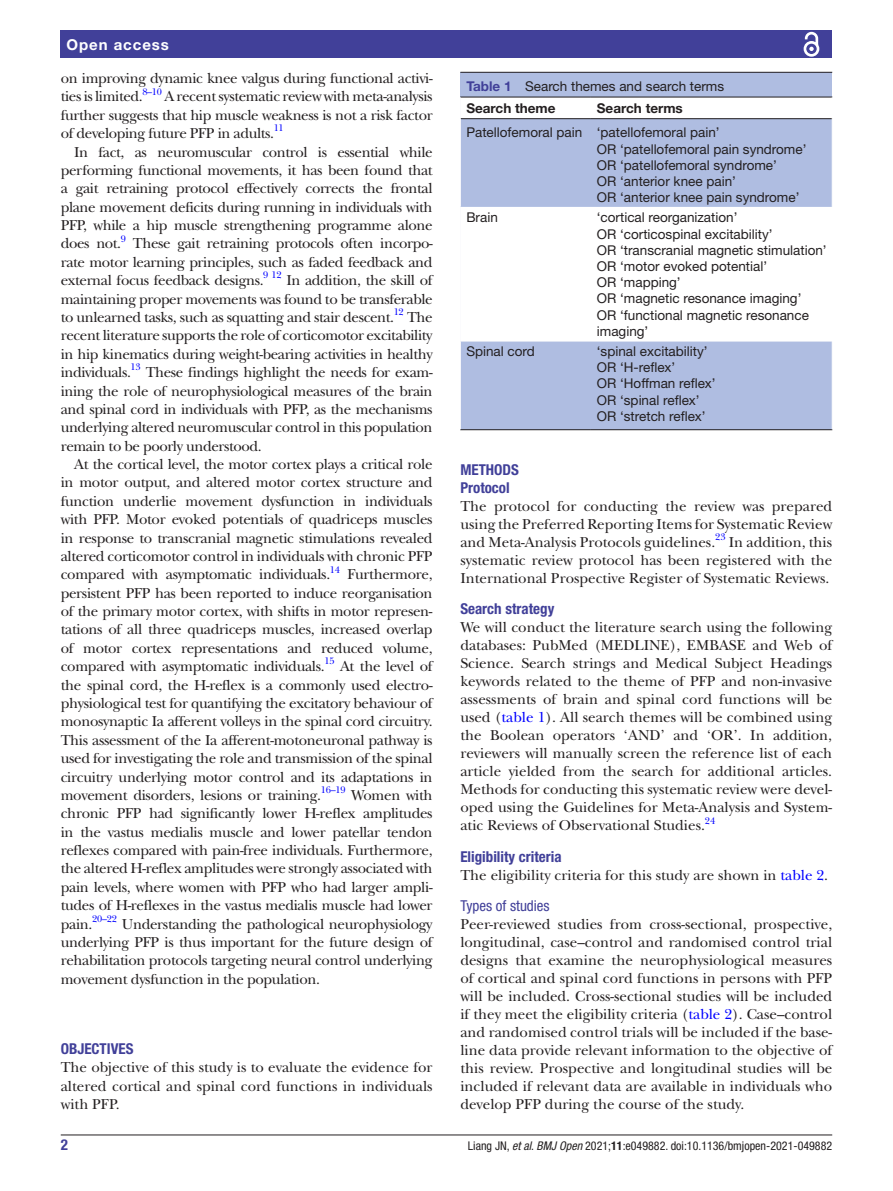
<style>
.page{position:relative;width:893px;height:1191px;background:#fff}
.page>*{position:absolute;margin:0;border:0;box-sizing:border-box;transform-origin:0 0}
.t1{font:15px/18.3px "New Baskerville";letter-spacing:-.02em;color:#231f20;text-align:justify}
.t2{font:700 condensed 15px/18px "Helvetica Neue LT Std";color:#414099}
.t3{font:15px "New Baskerville";color:#231f20}
.t4{font:condensed 15px "Helvetica Neue LT Std";color:#414099}
.t5{font:700 15px "Helvetica Neue LT Std";letter-spacing:.065em;color:#fff}
.t6{font:13.5px/16.2px "Helvetica Neue LT Std";color:#231f20}
.t7{font:700 13.5px "Helvetica Neue LT Std";color:#231f20}
.t8{font:condensed 12px "Helvetica Neue LT Std";color:#231f20}
.t9{font:9.9px "New Baskerville";letter-spacing:-.02em;color:#00f}
.s1{font-weight:700;color:#414099}
.s2{font-weight:700}
.s3{color:#00f}
.s4{font-style:italic}
</style>
<div class="page">
<hr style="left:61px;top:1134px;width:771px;height:1px;background:#231f20">
<div style="left:61px;top:31px;width:771px;height:27px;background:#414099"></div>
<svg style="left:803px;top:31px;width:17px;height:26px"></svg>
<div style="left:460px;top:73px;width:372px;height:357px;background:#afbde1"></div>
<hr style="left:460px;top:72px;width:372px;height:1px;background:#231f20">
<div style="left:461px;top:98px;width:371px;height:20px;background:#fff"></div>
<svg style="left:461px;top:119px;width:371px;height:310px"></svg>
<hr style="left:460px;top:97px;width:131px;height:1px;background:#231f20">
<hr style="left:460px;top:118px;width:131px;height:1px;background:#231f20">
<hr style="left:591px;top:97px;width:241px;height:1px;background:#231f20">
<hr style="left:591px;top:118px;width:241px;height:1px;background:#231f20">
<hr style="left:460px;top:429px;width:131px;height:1px;background:#231f20">
<hr style="left:591px;top:429px;width:241px;height:1px;background:#231f20">
<svg style="left:460px;top:97px;width:1px;height:22px"></svg>
<hr style="left:460px;top:119px;width:1px;height:88px;background:#fff">
<hr style="left:460px;top:207px;width:1px;height:135px;background:#fff">
<hr style="left:460px;top:342px;width:1px;height:87px;background:#fff">
<p class="t5" style="left:66px;top:35px;width:104px">Open access</p>
<p class="t1" style="left:61px;top:69px;width:373px">on improving dynamic knee valgus during functional activi&shy;ties is limited.</p>
<p class="t9" style="left:142px;top:86px;width:21px">8–10</p>
<p class="t1" style="left:61px;top:87px;width:373px;text-indent:104px">A recent systematic review with meta-analysis further suggests that hip muscle weakness is not a risk factor of developing future PFP in adults.</p>
<p class="t9" style="left:274px;top:122px;width:12px">11</p>
<p class="t1" style="left:61px;top:143px;width:373px;text-indent:14px">In fact, as neuromuscular control is essential while performing functional movements, it has been found that a gait retraining protocol effectively corrects the frontal plane movement deficits during running in individuals with PFP, while a hip muscle strengthening programme alone does not.</p>
<p class="t9" style="left:121px;top:233px;width:7px">9</p>
<p class="t1" style="left:61px;top:234px;width:373px;text-indent:72px">These gait retraining protocols often incorpo&shy;rate motor learning principles, such as faded feedback and external focus feedback designs.</p>
<p class="t9" style="left:263px;top:269px;width:20px">9 12</p>
<p class="t1" style="left:61px;top:271px;width:373px;text-indent:226px">In addition, the skill of maintaining proper movements was found to be transferable to unlearned tasks, such as squatting and stair descent.</p>
<p class="t9" style="left:394px;top:306px;width:12px">12</p>
<p class="t1" style="left:61px;top:308px;width:373px;text-indent:346px">The recent literature supports the role of corticomotor excitability in hip kinematics during weight-bearing activities in healthy individuals.</p>
<p class="t9" style="left:131px;top:361px;width:12px">13</p>
<p class="t1" style="left:61px;top:363px;width:373px;text-indent:85px">These findings highlight the needs for exam&shy;ining the role of neurophysiological measures of the brain and spinal cord in individuals with PFP, as the mechanisms underlying altered neuromuscular control in this population remain to be poorly understood.</p>
<p class="t1" style="left:61px;top:455px;width:373px;text-indent:14px">At the cortical level, the motor cortex plays a critical role in motor output, and altered motor cortex structure and function underlie movement dysfunction in individuals with PFP. Motor evoked potentials of quadriceps muscles in response to transcranial magnetic stimulations revealed altered corticomotor control in individuals with chronic PFP compared with asymptomatic individuals.<sup>14</sup></p>
<p class="t1" style="left:61px;top:565px;width:373px;text-indent:287px">Furthermore, persistent PFP has been reported to induce reorganisation of the primary motor cortex, with shifts in motor represen&shy;tations of all three quadriceps muscles, increased overlap of motor cortex representations and reduced volume, compared with asymptomatic individuals.</p>
<p class="t9" style="left:324px;top:655px;width:12px">15</p>
<p class="t1" style="left:61px;top:657px;width:373px;text-indent:279px">At the level of the spinal cord, the H-reflex is a commonly used electro&shy;physiological test for quantifying the excitatory behaviour of monosynaptic Ia afferent volleys in the spinal cord circuitry.<br>This assessment of the Ia afferent-motoneuronal pathway is used for investigating the role and transmission of the spinal circuitry underlying motor control and its adaptations in movement disorders, lesions or training.</p>
<p class="t9" style="left:321px;top:784px;width:26px">16–19</p>
<p class="t1" style="left:61px;top:786px;width:373px;text-indent:291px">Women with chronic PFP had significantly lower H-reflex amplitudes in the vastus medialis muscle and lower patellar tendon reflexes compared with pain-free individuals. Furthermore, the altered H-reflex amplitudes were strongly associated with pain levels, where women with PFP who had larger ampli&shy;tudes of H-reflexes in the vastus medialis muscle had lower pain.</p>
<p class="t9" style="left:92px;top:913px;width:26px">20–22</p>
<p class="t1" style="left:61px;top:914px;width:373px;text-indent:61px">Understanding the pathological neurophysiology underlying PFP is thus important for the future design of rehabilitation protocols targeting neural control underlying movement dysfunction in the population.</p>
<p class="t2" style="left:61px;top:1039px;width:74px">OBJECTIVES</p>
<p class="t1" style="left:61px;top:1058px;width:373px">The objective of this study is to evaluate the evidence for altered cortical and spinal cord functions in individuals with PFP.</p>
<p class="t6" style="left:466px;top:75px;width:259px;line-height:22px"><span class="s1">Table 1</span> Search themes and search terms<br><span class="s2">Search theme</span></p>
<p class="t7" style="left:597px;top:99px;width:88px">Search terms</p>
<p class="t6" style="left:597px;top:124px;width:211px;text-indent:-131px">Patellofemoral pain ‘patellofemoral pain’<br>OR ‘patellofemoral pain syndrome’ OR ‘patellofemoral syndrome’<br>OR ‘anterior knee pain’<br>OR ‘anterior knee pain syndrome’</p>
<p class="t6" style="left:466px;top:209px;width:33px">Brain</p>
<p class="t6" style="left:597px;top:209px;width:231px">‘cortical reorganization’<br>OR ‘corticospinal excitability’<br>OR ‘transcranial magnetic stimulation’<br>OR ‘motor evoked potential’<br>OR ‘mapping’<br>OR ‘magnetic resonance imaging’<br>OR ‘functional magnetic resonance imaging’</p>
<p class="t6" style="left:466px;top:343px;width:70px">Spinal cord</p>
<p class="t6" style="left:597px;top:343px;width:120px">‘spinal excitability’<br>OR ‘H-reflex’<br>OR ‘Hoffman reflex’<br>OR ‘spinal reflex’<br>OR ‘stretch reflex’</p>
<p class="t2" style="left:460px;top:460px;width:60px">METHODS<br>Protocol</p>
<p class="t1" style="left:460px;top:497px;width:373px">The protocol for conducting the review was prepared using the Preferred Reporting Items for Systematic Review and Meta-Analysis Protocols guidelines.</p>
<p class="t9" style="left:715px;top:531px;width:12px">23</p>
<p class="t1" style="left:460px;top:533px;width:373px;text-indent:268px">In addition, this systematic review protocol has been registered with the International Prospective Register of Systematic Reviews.</p>
<p class="t2" style="left:460px;top:599px;width:95px">Search strategy</p>
<p class="t1" style="left:460px;top:618px;width:373px">We will conduct the literature search using the following databases: PubMed (MEDLINE), EMBASE and Web of Science. Search strings and Medical Subject Headings keywords related to the theme of PFP and non-invasive assessments of brain and spinal cord functions will be used (<span class="s3">table 1</span>). All search themes will be combined using the Boolean operators ‘AND’ and ‘OR’. In addition, reviewers will manually screen the reference list of each article yielded from the search for additional articles.<br>Methods for conducting this systematic review were devel&shy;oped using the Guidelines for Meta-Analysis and System&shy;atic Reviews of Observational Studies.</p>
<p class="t9" style="left:705px;top:814px;width:12px">24</p>
<p class="t2" style="left:460px;top:847px;width:103px">Eligibility criteria</p>
<p class="t3" style="left:460px;top:866px;width:369px">The eligibility criteria for this study are shown in <span class="s3">table 2</span>.</p>
<p class="t4" style="left:460px;top:897px;width:91px">Types of studies</p>
<p class="t1" style="left:460px;top:915px;width:373px">Peer-reviewed studies from cross-sectional, prospective, longitudinal, case–control and randomised control trial designs that examine the neurophysiological measures of cortical and spinal cord functions in persons with PFP will be included. Cross-sectional studies will be included if they meet the eligibility criteria (<span class="s3">table 2</span>). Case–control and randomised control trials will be included if the base&shy;line data provide relevant information to the objective of this review. Prospective and longitudinal studies will be included if relevant data are available in individuals who develop PFP during the course of the study.</p>
<p class="t2" style="left:61px;top:1135px;width:9px">2</p>
<p class="t8" style="left:468px;top:1138px;width:366px">Liang JN, <span class="s4">et al</span>. <span class="s4">BMJ Open</span> 2021;<span class="s2">11</span>:e049882. doi:10.1136/bmjopen-2021-049882</p>
</div>
